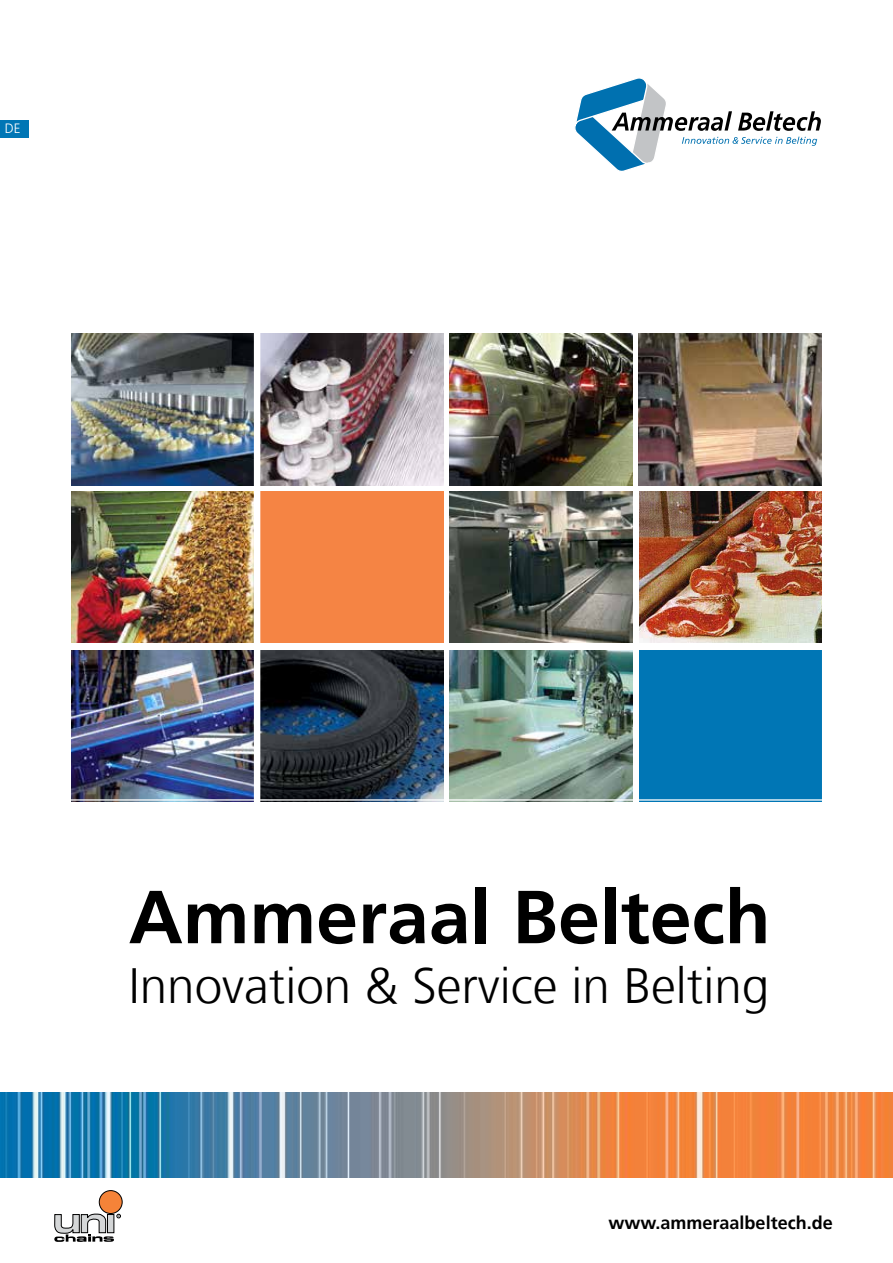
<style>
.page{position:relative;width:893px;height:1263px;background:#fff}
.page>*{position:absolute;margin:0;border:0;box-sizing:border-box;transform-origin:0 0}
.t1{font:700 75px "Frutiger";color:#000}
.t2{font:300 49.5px "Frutiger";color:#000}
.t3{font:700 18px "Frutiger";color:#000}
.t4{font:300 13.5px "Frutiger";color:#fff}
</style>
<div class="page">
<div style="left:0;top:121px;width:28px;height:17px;background:#0076b5"></div>
<div style="left:99px;top:1190px;width:23px;height:23px;background:#f58338;border-radius:50%"></div>
<div style="left:99px;top:1190px;width:23px;height:24px;border:1px solid #000;border-radius:50%"></div>
<svg style="left:54px;top:1213px;width:67px;height:29px"></svg>
<div style="left:107px;top:1214px;width:7px;height:19px;background:#d3d5d6"></div>
<div style="left:107px;top:1214px;width:7px;height:19px;border:1px solid #000"></div>
<svg style="left:574px;top:78px;width:247px;height:93px"></svg>
<img style="left:72px;top:650px;width:182px;height:152px">
<img style="left:449px;top:650px;width:184px;height:152px">
<img style="left:72px;top:491px;width:182px;height:152px">
<img style="left:449px;top:491px;width:184px;height:152px">
<img style="left:260px;top:650px;width:184px;height:152px">
<img style="left:639px;top:491px;width:183px;height:152px">
<div style="left:260px;top:491px;width:184px;height:152px;background:#f58444"></div>
<div style="left:639px;top:650px;width:183px;height:152px;background:#0076b5"></div>
<hr style="left:60px;top:799px;width:777px;height:2px;background:#fff">
<img style="left:71px;top:334px;width:183px;height:151px">
<img style="left:449px;top:334px;width:183px;height:151px">
<img style="left:639px;top:334px;width:183px;height:151px">
<img style="left:260px;top:334px;width:183px;height:151px">
<img style="left:0;top:1093px;width:893px;height:85px">
<p class="t4" style="left:5px;top:121px;width:17px">DE</p>
<h1 class="t1" style="left:129px;top:873px;width:643px">Ammeraal Beltech</h1>
<p class="t2" style="left:129px;top:957px;width:642px">Innovation &amp; Service in Belting</p>
<p class="t3" style="left:609px;top:1212px;width:226px">www.ammeraalbeltech.de</p>
</div>
